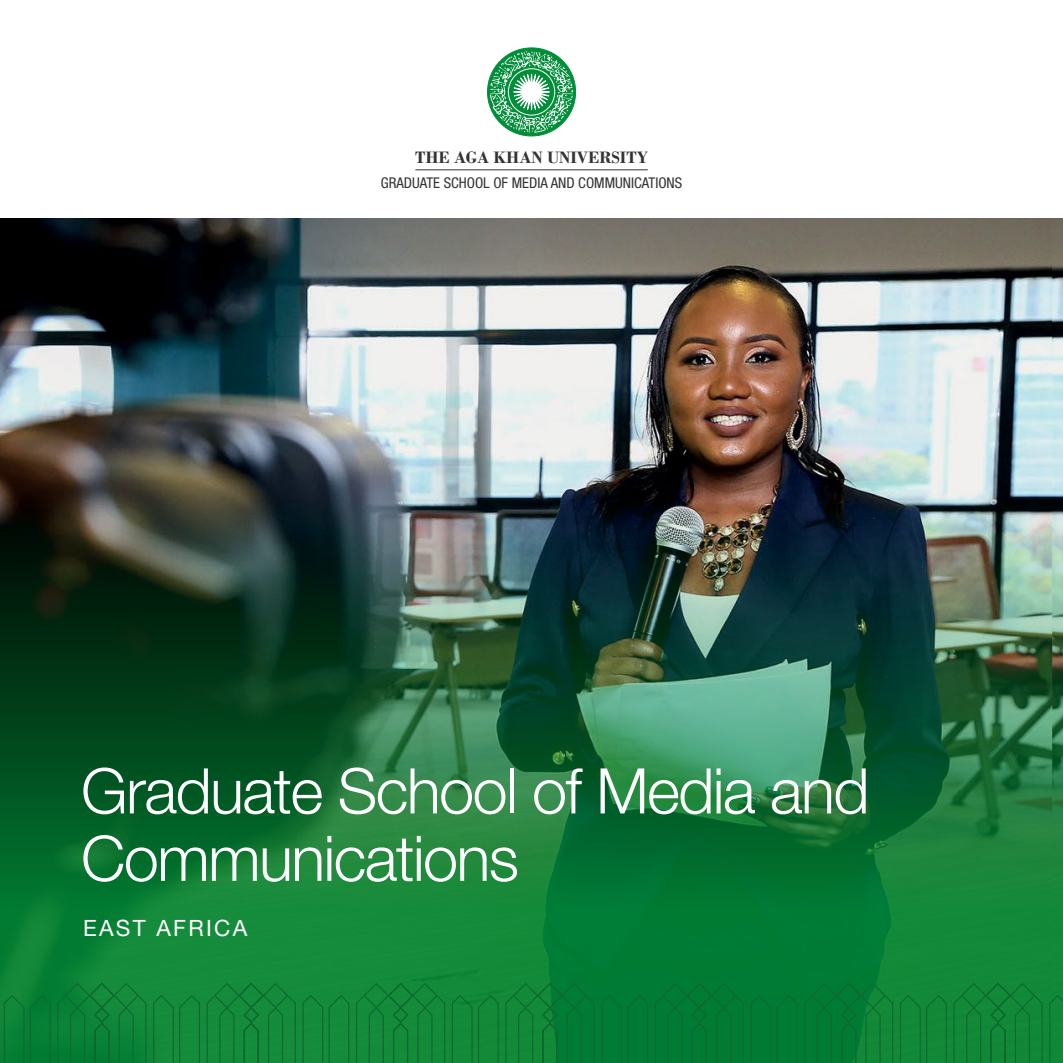
<style>
.page{position:relative;width:1063px;height:1063px;background:#fff}
.page>*{position:absolute;margin:0;border:0;box-sizing:border-box;transform-origin:0 0}
.t1{font:300 63px/67.5px "Helvetica Neue LT Pro";letter-spacing:-.025em;color:#fff}
.t2{font:22.5px "Helvetica Neue LT Pro";letter-spacing:.1em;color:#fff}
.t3{font:700 17.4px "Bodoni";color:#333332}
.t4{font:condensed 14.85px "Helvetica Neue LT Pro";color:#333332}
</style>
<div class="page">
<img style="left:0;top:218px;width:1063px;height:269px">
<img style="left:0;top:487px;width:1063px;height:576px">
<svg style="left:0;top:982px;width:473px;height:81px;background:#108537"></svg>
<svg style="left:477px;top:982px;width:586px;height:81px;background:#097e35"></svg>
<hr style="left:415px;top:169px;width:233px;height:1px;background:#333332">
<svg style="left:490px;top:51px;width:83px;height:82px"></svg>
<p class="t3" style="left:415px;top:147px;width:234px">THE AGA KHAN UNIVERSITY</p>
<p class="t4" style="left:381px;top:174px;width:303px">GRADUATE SCHOOL OF MEDIA AND COMMUNICATIONS</p>
<p class="t1" style="left:81px;top:756px;width:790px">Graduate School of Media and<br>Communications</p>
<p class="t2" style="left:83px;top:914px;width:166px">EAST AFRICA</p>
</div>
